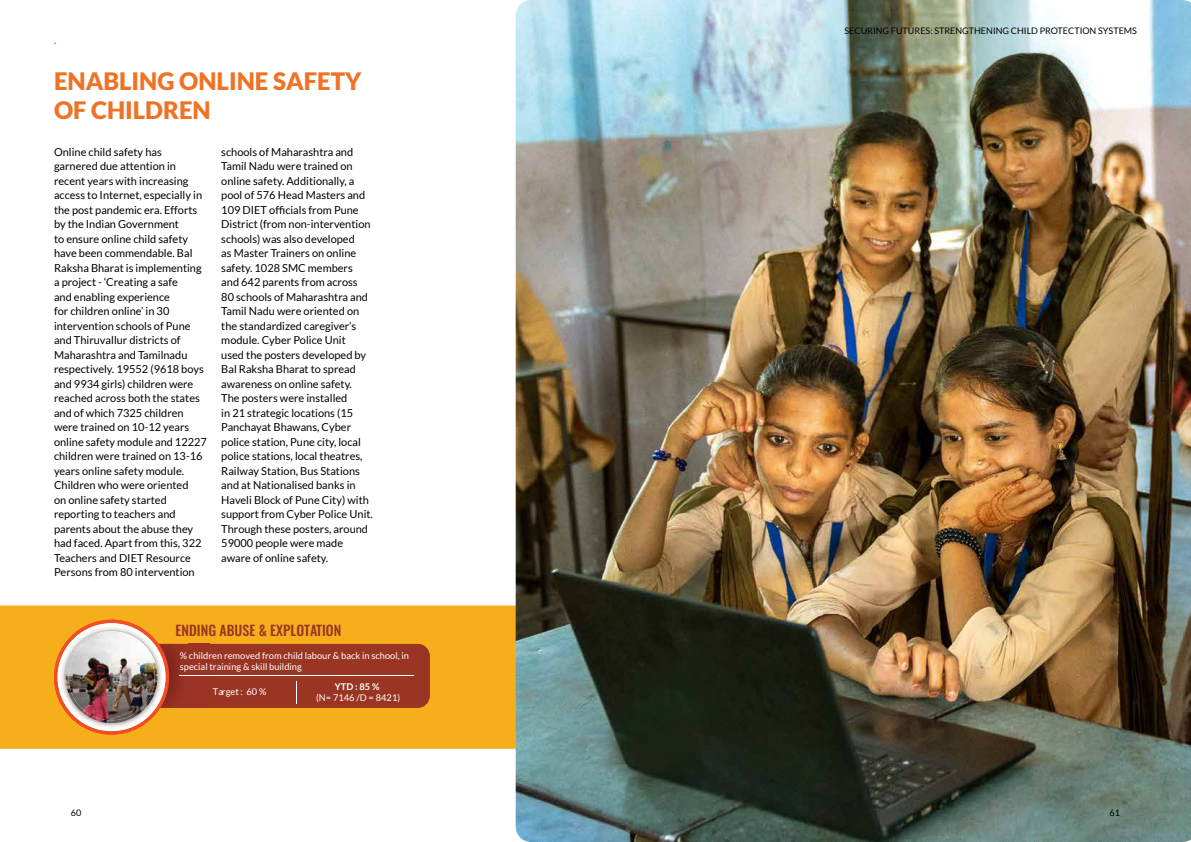
<style>
.page{position:relative;width:1191px;height:842px;background:#fff}
.page>*{position:absolute;margin:0;border:0;box-sizing:border-box;transform-origin:0 0}
.t1{font:900 24px/28.8px "Lato";color:#ee7325}
.t2{font:500 13.9px "Oswald";color:#9a3423}
.t3{font:11px/14.5px "Lato";color:#000}
.t4{font:9.3px/11.1px "Lato";color:#fff}
.t5{font:700 9.3px "Lato";color:#fff}
.t6{font:9px "Lato";color:#000}
.t7{font:700 9px "Lato";color:#d92b27}
</style>
<div class="page">
<div style="left:0;top:605px;width:516px;height:144px;background:#f6af1b"></div>
<img style="left:516px;top:0;width:675px;height:842px">
<img style="left:54px;top:620px;width:115px;height:115px">
<img style="left:58px;top:623px;width:108px;height:108px">
<img style="left:60px;top:625px;width:103px;height:104px">
<img style="left:66px;top:631px;width:91px;height:92px">
<img style="left:68px;top:634px;width:87px;height:86px;border-radius:43px">
<svg style="left:153px;top:644px;width:277px;height:64px;background:#9e3c2b"></svg>
<p class="t7" style="left:54px;top:35px;width:4px">.</p>
<h1 class="t1" style="left:54px;top:66px;width:309px">ENABLING ONLINE SAFETY<br>OF CHILDREN</h1>
<p class="t3" style="left:54px;top:145px;width:154px">Online child safety has garnered due attention in recent years with increasing access to Internet, especially in the post pandemic era. Efforts by the Indian Government<br>to ensure online child safety have been commendable. Bal<br>Raksha Bharat is implementing a project - ‘Creating a safe<br>and enabling experience<br>for children online’ in 30 intervention schools of Pune and Thiruvallur districts of<br>Maharashtra and Tamilnadu respectively. 19552 (9618 boys and 9934 girls) children were reached across both the states and of which 7325 children were trained on 10-12 years online safety module and 12227 children were trained on 13-16 years online safety module.<br>Children who were oriented<br>on online safety started reporting to teachers and parents about the abuse they had faced. Apart from this, 322<br>Teachers and DIET Resource<br>Persons from 80 intervention</p>
<p class="t3" style="left:221px;top:144px;width:153px">schools of Maharashtra and<br>Tamil Nadu were trained on online safety. Additionally, a pool of 576 Head Masters and<br>109 DIET officials from Pune<br>District (from non-intervention schools) was also developed<br>as Master Trainers on online safety. 1028 SMC members and 642 parents from across<br>80 schools of Maharashtra and<br>Tamil Nadu were oriented on the standardized caregiver’s module. Cyber Police Unit<br>used the posters developed by<br>Bal Raksha Bharat to spread awareness on online safety.<br>The posters were installed<br>in 21 strategic locations (15<br>Panchayat Bhawans, Cyber police station, Pune city, local police stations, local theatres,<br>Railway Station, Bus Stations and at Nationalised banks in<br>Haveli Block of Pune City) with support from Cyber Police Unit.<br>Through these posters, around<br>59000 people were made aware of online safety.</p>
<p class="t2" style="left:176px;top:623px;width:167px">ENDING ABUSE &amp; EXPLOTATION</p>
<p class="t4" style="left:180px;top:650px;width:231px">% children removed from child labour &amp; back in school, in special training &amp; skill building</p>
<p class="t4" style="left:213px;top:686px;width:55px">Target : 60 %</p>
<p class="t5" style="left:335px;top:681px;width:46px">YTD : 85 %</p>
<p class="t4" style="left:316px;top:692px;width:86px">(N= 7146 /D = 8421)</p>
<p class="t6" style="left:844px;top:25px;width:12px">Securing</p>
<p class="t6" style="left:891px;top:25px;width:12px">Futures</p>
<p class="t6" style="left:930px;top:25px;width:16px">: Strengthening</p>
<p class="t6" style="left:1011px;top:25px;width:13px">Child</p>
<p class="t6" style="left:1039px;top:25px;width:12px">Protection</p>
<p class="t6" style="left:1098px;top:25px;width:12px">Systems</p>
<p class="t6" style="left:71px;top:808px;width:12px">60</p>
<p class="t6" style="left:1109px;top:808px;width:12px">61</p>
</div>
